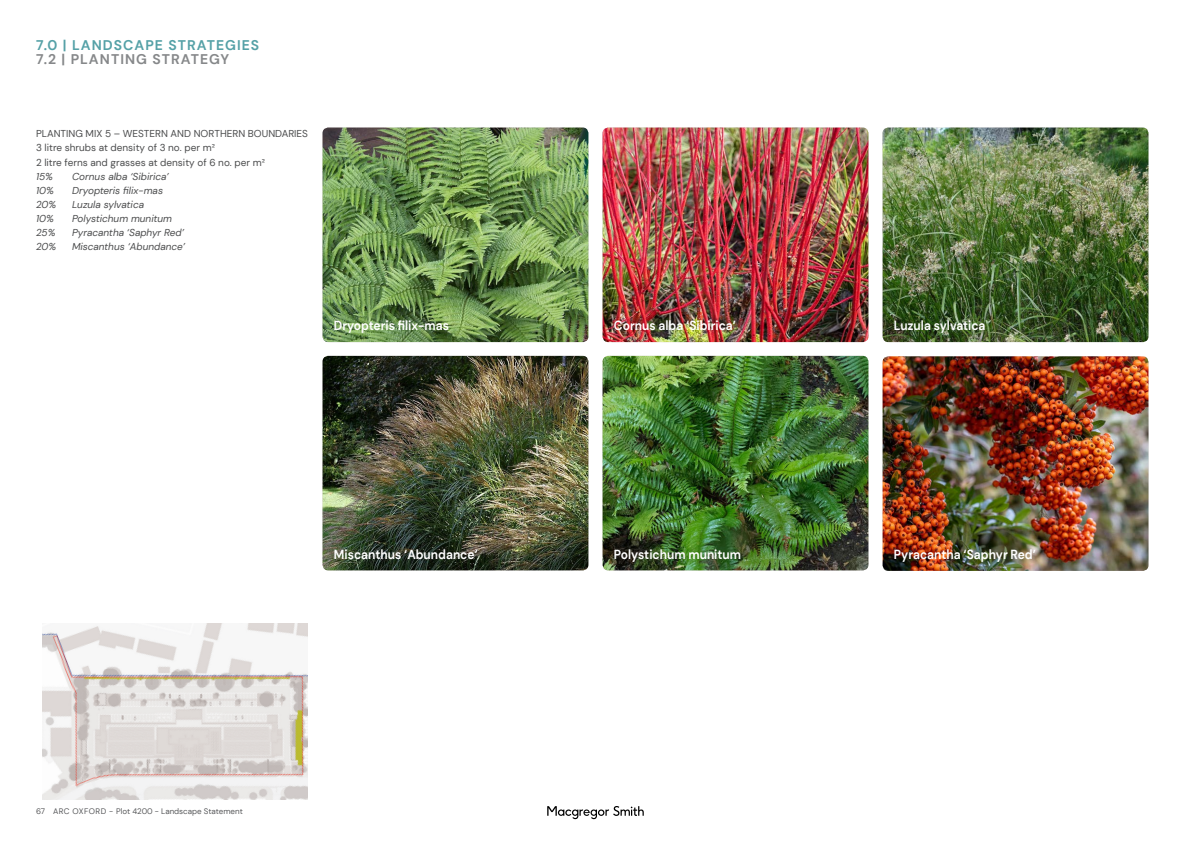
<style>
.page{position:relative;width:1191px;height:842px;background:#fff}
.page>*{position:absolute;margin:0;border:0;box-sizing:border-box;transform-origin:0 0}
.MGS_DOC__Page_Title{font:700 14px "DM Sans";letter-spacing:.075em;color:#55a1a7}
.MGS_DOC__Page_Title-2{font:700 14px "DM Sans";letter-spacing:.075em;color:#86888a}
.t1{font:700 13.2px "DM Sans";color:#fff;scale:.91 1}
.Table_text{font:italic 10px "DM Sans";color:#4b4c4d}
.Table_text-2{font:10px "DM Sans";color:#4b4c4d}
.t2{font:8px "DM Sans";color:#57585a}
</style>
<div class="page">
<svg style="left:547px;top:806px;width:97px;height:13px"></svg>
<img style="left:322px;top:128px;width:266px;height:214px">
<img style="left:602px;top:128px;width:266px;height:214px">
<img style="left:882px;top:128px;width:266px;height:214px">
<img style="left:602px;top:356px;width:266px;height:214px">
<img style="left:322px;top:356px;width:266px;height:214px">
<img style="left:882px;top:356px;width:266px;height:215px">
<img style="left:43px;top:624px;width:264px;height:175px">
<p class="MGS_DOC__Page_Title" style="left:36px;top:36px;width:225px">7.0 | LANDSCAPE STRATEGIES</p>
<p class="MGS_DOC__Page_Title-2" style="left:36px;top:50px;width:195px">7.2 | PLANTING STRATEGY</p>
<p class="Table_text-2" style="left:36px;top:128px;width:273px">PLANTING MIX 5 – WESTERN AND NORTHERN BOUNDARIES</p>
<p class="Table_text-2" style="left:36px;top:142px;width:180px">3 litre shrubs at density of 3 no. per m²</p>
<p class="Table_text-2" style="left:36px;top:156px;width:230px">2 litre ferns and grasses at density of 6 no. per m²</p>
<p class="Table_text" style="left:36px;top:170px;width:18px">15%</p>
<p class="Table_text" style="left:72px;top:170px;width:98px">Cornus alba ‘Sibirica’</p>
<p class="Table_text" style="left:36px;top:184px;width:19px">10%</p>
<p class="Table_text" style="left:72px;top:184px;width:93px">Dryopteris filix-mas</p>
<p class="Table_text" style="left:36px;top:198px;width:22px">20%</p>
<p class="Table_text" style="left:72px;top:198px;width:74px">Luzula sylvatica</p>
<p class="Table_text" style="left:36px;top:212px;width:19px">10%</p>
<p class="Table_text" style="left:72px;top:212px;width:102px">Polystichum munitum</p>
<p class="Table_text" style="left:36px;top:226px;width:21px">25%</p>
<p class="Table_text" style="left:72px;top:226px;width:113px">Pyracantha ‘Saphyr Red’</p>
<p class="Table_text" style="left:36px;top:240px;width:22px">20%</p>
<p class="Table_text" style="left:72px;top:240px;width:114px">Miscanthus ‘Abundance’</p>
<p class="t1" style="left:334px;top:317px;width:128px">Dryopteris filix-mas</p>
<p class="t1" style="left:614px;top:317px;width:136px">Cornus alba ‘Sibirica’</p>
<p class="t1" style="left:894px;top:317px;width:102px">Luzula sylvatica</p>
<p class="t1" style="left:334px;top:546px;width:160px">Miscanthus ‘Abundance’</p>
<p class="t1" style="left:614px;top:546px;width:141px">Polystichum munitum</p>
<p class="t1" style="left:894px;top:546px;width:157px">Pyracantha ‘Saphyr Red’</p>
<p class="t2" style="left:36px;top:806px;width:208px">67 ARC OXFORD - Plot 4200 - Landscape Statement</p>
</div>
